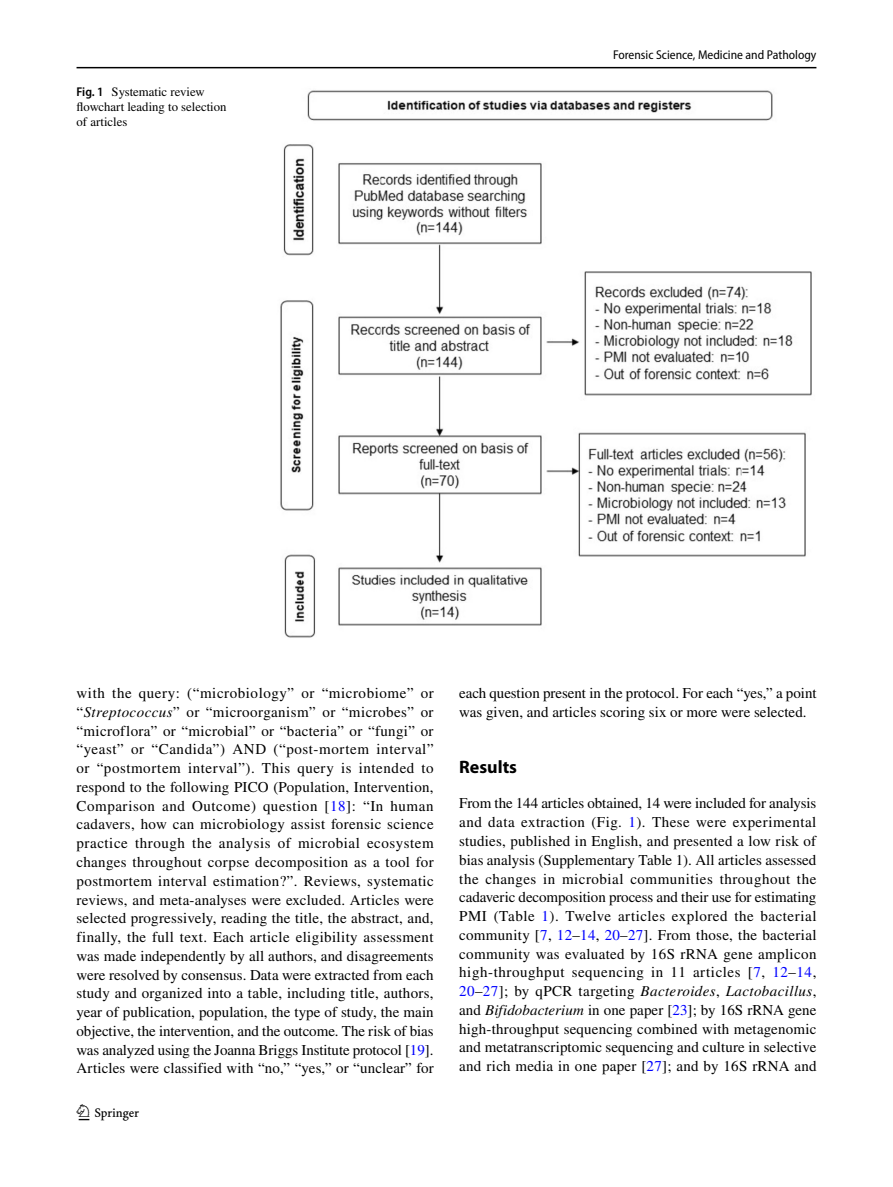
<style>
.page{position:relative;width:893px;height:1187px;background:#fff}
.page>*{position:absolute;margin:0;border:0;box-sizing:border-box;transform-origin:0 0}
.t1{font:22.5px "Springnew Regular 2";color:#000}
.t2{font:700 18px "Myriad Pro";color:#000}
.t3{font:15px/18.8px "STIX";letter-spacing:.005em;color:#000;text-align:justify}
.t4{font:12.75px/15px "STIX";color:#000}
.t5{font:semi-condensed 12.75px "Myriad Pro";color:#000}
.s1{font-family:"Myriad Pro";font-weight:600;font-stretch:semi-condensed}
.s2{font-style:italic}
.s3{color:#00f}
</style>
<div class="page">
<hr style="left:77px;top:67px;width:739px;height:1px;background:#000">
<img style="left:280px;top:90px;width:532px;height:548px">
<p class="t4" style="left:77px;top:85px;width:152px"><span class="s1">Fig. 1</span> Systematic review flowchart leading to selection of articles</p>
<p class="t5" style="left:613px;top:48px;width:205px">Forensic Science, Medicine and Pathology</p>
<p class="t3" style="left:77px;top:684px;width:359px">with the query: (“microbiology” or “microbiome” or “<span class="s2">Streptococcus</span>” or “microorganism” or “microbes” or “microflora” or “microbial” or “bacteria” or “fungi” or “yeast” or “Candida”) AND (“post-mortem interval” or “postmortem interval”). This query is intended to respond to the following PICO (Population, Intervention, Comparison and Outcome) question [<span class="s3">18</span>]: “In human cadavers, how can microbiology assist forensic science practice through the analysis of microbial ecosystem changes throughout corpse decomposition as a tool for postmortem interval estimation?”. Reviews, systematic reviews, and meta-analyses were excluded. Articles were selected progressively, reading the title, the abstract, and, finally, the full text. Each article eligibility assessment was made independently by all authors, and disagreements were resolved by consensus. Data were extracted from each study and organized into a table, including title, authors, year of publication, population, the type of study, the main objective, the intervention, and the outcome. The risk of bias was analyzed using the Joanna Briggs Institute protocol [<span class="s3">19</span>].<br>Articles were classified with “no,” “yes,” or “unclear” for</p>
<p class="t3" style="left:459px;top:684px;width:359px">each question present in the protocol. For each “yes,” a point was given, and articles scoring six or more were selected.</p>
<p class="t2" style="left:459px;top:755px;width:59px">Results</p>
<p class="t3" style="left:459px;top:795px;width:359px">From the 144 articles obtained, 14 were included for analysis and data extraction (Fig. <span class="s3">1</span>). These were experimental studies, published in English, and presented a low risk of bias analysis (Supplementary Table 1). All articles assessed the changes in microbial communities throughout the cadaveric decomposition process and their use for estimating PMI (Table <span class="s3">1</span>). Twelve articles explored the bacterial community [<span class="s3">7</span>, <span class="s3">12</span>–<span class="s3">14</span>, <span class="s3">20</span>–<span class="s3">27</span>]. From those, the bacterial community was evaluated by 16S rRNA gene amplicon high-throughput sequencing in 11 articles [<span class="s3">7</span>, <span class="s3">12</span>–<span class="s3">14</span>, <span class="s3">20</span>–<span class="s3">27</span>]; by qPCR targeting <span class="s2">Bacteroides</span>, <span class="s2">Lactobacillus</span>, and <span class="s2">Bifidobacterium</span> in one paper [<span class="s3">23</span>]; by 16S rRNA gene high-throughput sequencing combined with metagenomic and metatranscriptomic sequencing and culture in selective and rich media in one paper [<span class="s3">27</span>]; and by 16S rRNA and</p>
<h1 class="t1" style="left:79px;top:1104px;width:62px">1 3</h1>
</div>
